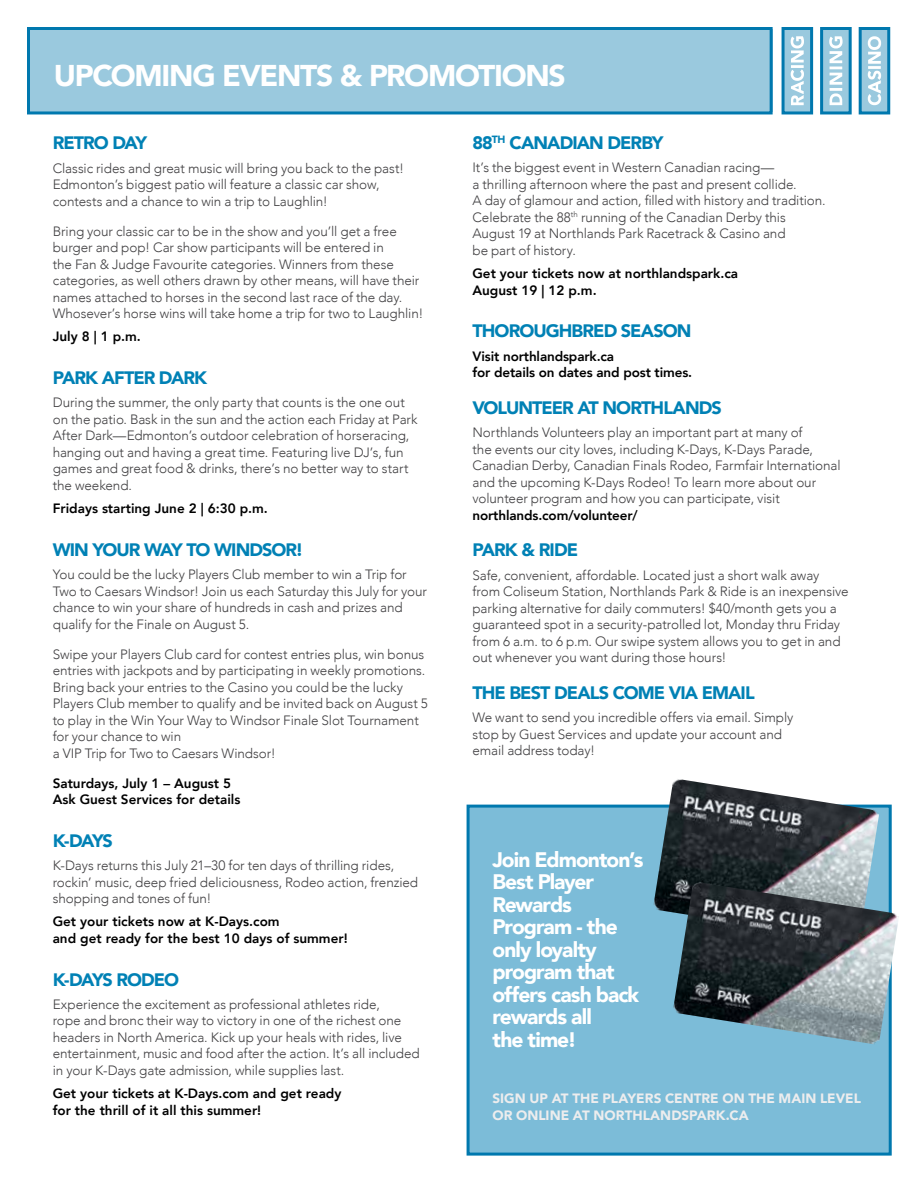
<style>
.page{position:relative;width:918px;height:1188px;background:#fff}
.page>*{position:absolute;margin:0;border:0;box-sizing:border-box;transform-origin:0 0}
.t1{font:900 30px "Avenir";letter-spacing:-.045em;color:#fff}
.t2{font:900 21px/22.5px "Avenir";letter-spacing:-.045em;color:#fff}
.t3{font:900 18px "Avenir";letter-spacing:-.05em;color:#0081b5}
.t4{font:300 13.5px/16.5px "Avenir";letter-spacing:-.005em;color:#414042}
.t5{font:800 13.5px/16.5px "Avenir";color:#000}
.t6{font:900 13.5px/16.2px "Avenir";color:#ededee}
</style>
<div class="page">
<div style="left:27px;top:29px;width:746px;height:83px;background:#9ac9de"></div>
<div style="left:27px;top:27px;width:746px;height:87px;border:3px solid #0078ae"></div>
<div style="left:859px;top:28px;width:30px;height:85px;background:#9ac9de"></div>
<div style="left:859px;top:27px;width:31px;height:87px;border:3px solid #0078ae"></div>
<svg style="left:868px;top:36px;width:13px;height:69px"></svg>
<div style="left:821px;top:28px;width:30px;height:85px;background:#9ac9de"></div>
<div style="left:820px;top:27px;width:32px;height:87px;border:3px solid #0078ae"></div>
<svg style="left:829px;top:36px;width:14px;height:69px"></svg>
<div style="left:782px;top:28px;width:30px;height:85px;background:#9ac9de"></div>
<div style="left:782px;top:27px;width:31px;height:87px;border:3px solid #0078ae"></div>
<svg style="left:791px;top:36px;width:13px;height:69px"></svg>
<div style="left:467px;top:805px;width:425px;height:351px;background:#7cbcd8;border:3px solid #0078ae"></div>
<img style="left:653px;top:779px;width:227px;height:134px">
<img style="left:673px;top:881px;width:226px;height:164px">
<h1 class="t1" style="left:54px;top:50px;width:514px">UPCOMING EVENTS &amp; PROMOTIONS</h1>
<h3 class="t3" style="left:53px;top:128px;width:96px">RETRO DAY</h3>
<p class="t4" style="left:53px;top:160px;width:353px">Classic rides and great music will bring you back to the past!<br>Edmonton’s biggest patio will feature a classic car show, contests and a chance to win a trip to Laughlin!</p>
<p class="t4" style="left:53px;top:223px;width:372px">Bring your classic car to be in the show and you’ll get a free burger and pop! Car show participants will be entered in<br>the Fan &amp; Judge Favourite categories. Winners from these categories, as well others drawn by other means, will have their names attached to horses in the second last race of the day.<br>Whosever’s horse wins will take home a trip for two to Laughlin!</p>
<p class="t5" style="left:53px;top:328px;width:90px">July 8 | 1 p.m.</p>
<h3 class="t3" style="left:53px;top:362px;width:156px">PARK AFTER DARK</h3>
<p class="t4" style="left:53px;top:395px;width:366px">During the summer, the only party that counts is the one out on the patio. Bask in the sun and the action each Friday at Park After Dark—Edmonton’s outdoor celebration of horseracing, hanging out and having a great time. Featuring live DJ’s, fun games and great food &amp; drinks, there’s no better way to start the weekend.</p>
<p class="t5" style="left:53px;top:500px;width:217px">Fridays starting June 2 | 6:30 p.m.</p>
<h3 class="t3" style="left:53px;top:534px;width:252px">WIN YOUR WAY TO WINDSOR!</h3>
<p class="t4" style="left:53px;top:566px;width:376px">You could be the lucky Players Club member to win a Trip for Two to Caesars Windsor! Join us each Saturday this July for your chance to win your share of hundreds in cash and prizes and qualify for the Finale on August 5.</p>
<p class="t4" style="left:53px;top:646px;width:377px">Swipe your Players Club card for contest entries plus, win bonus entries with jackpots and by participating in weekly promotions.<br>Bring back your entries to the Casino you could be the lucky Players Club member to qualify and be invited back on August 5 to play in the Win Your Way to Windsor Finale Slot Tournament for your chance to win<br>a VIP Trip for Two to Caesars Windsor!</p>
<p class="t5" style="left:53px;top:775px;width:189px">Saturdays, July 1 – August 5<br>Ask Guest Services for details</p>
<h3 class="t3" style="left:53px;top:825px;width:62px">K-DAYS</h3>
<p class="t4" style="left:53px;top:857px;width:367px">K-Days returns this July 21–30 for ten days of thrilling rides, rockin’ music, deep fried deliciousness, Rodeo action, frenzied shopping and tones of fun!</p>
<p class="t5" style="left:53px;top:913px;width:296px">Get your tickets now at K-Days.com<br>and get ready for the best 10 days of summer!</p>
<h3 class="t3" style="left:53px;top:964px;width:128px">K-DAYS RODEO</h3>
<p class="t4" style="left:53px;top:996px;width:369px">Experience the excitement as professional athletes ride,<br>rope and bronc their way to victory in one of the richest one headers in North America. Kick up your heals with rides, live entertainment, music and food after the action. It’s all included in your K-Days gate admission, while supplies last.</p>
<p class="t5" style="left:53px;top:1085px;width:290px">Get your tickets at K-Days.com and get ready for the thrill of it all this summer!</p>
<h3 class="t3" style="left:472px;top:128px;width:193px">88<sup>TH</sup> CANADIAN DERBY</h3>
<p class="t4" style="left:472px;top:160px;width:355px">It’s the biggest event in Western Canadian racing—<br>a thrilling afternoon where the past and present collide.<br>A day of glamour and action, filled with history and tradition.<br>Celebrate the 88<sup>th</sup> running of the Canadian Derby this August 19 at Northlands Park Racetrack &amp; Casino and<br>be part of history.</p>
<p class="t5" style="left:472px;top:265px;width:267px">Get your tickets now at northlandspark.ca<br>August 19 | 12 p.m.</p>
<h3 class="t3" style="left:472px;top:316px;width:220px">THOROUGHBRED SEASON</h3>
<p class="t5" style="left:472px;top:348px;width:221px">Visit northlandspark.ca<br>for details on dates and post times.</p>
<h3 class="t3" style="left:472px;top:392px;width:251px">VOLUNTEER AT NORTHLANDS</h3>
<p class="t4" style="left:472px;top:424px;width:370px">Northlands Volunteers play an important part at many of<br>the events our city loves, including K-Days, K-Days Parade, Canadian Derby, Canadian Finals Rodeo, Farmfair International and the upcoming K-Days Rodeo! To learn more about our volunteer program and how you can participate, visit</p>
<p class="t5" style="left:472px;top:507px;width:167px">northlands.com/volunteer/</p>
<h3 class="t3" style="left:472px;top:535px;width:107px">PARK &amp; RIDE</h3>
<p class="t4" style="left:472px;top:567px;width:378px">Safe, convenient, affordable. Located just a short walk away from Coliseum Station, Northlands Park &amp; Ride is an inexpensive parking alternative for daily commuters! $40/month gets you a guaranteed spot in a security-patrolled lot, Monday thru Friday from 6 a.m. to 6 p.m. Our swipe system allows you to get in and out whenever you want during those hours!</p>
<h3 class="t3" style="left:472px;top:677px;width:284px">THE BEST DEALS COME VIA EMAIL</h3>
<p class="t4" style="left:472px;top:709px;width:322px">We want to send you incredible offers via email. Simply stop by Guest Services and update your account and email address today!</p>
<h2 class="t2" style="left:492px;top:848px;width:152px">Join Edmonton’s<br>Best Player<br>Rewards<br>Program - the only loyalty program that offers cash back rewards all<br>the time!</h2>
<p class="t6" style="left:492px;top:1090px;width:370px">SIGN UP AT THE PLAYERS CENTRE ON THE MAIN LEVEL<br>OR ONLINE AT NORTHLANDSPARK.CA</p>
</div>
